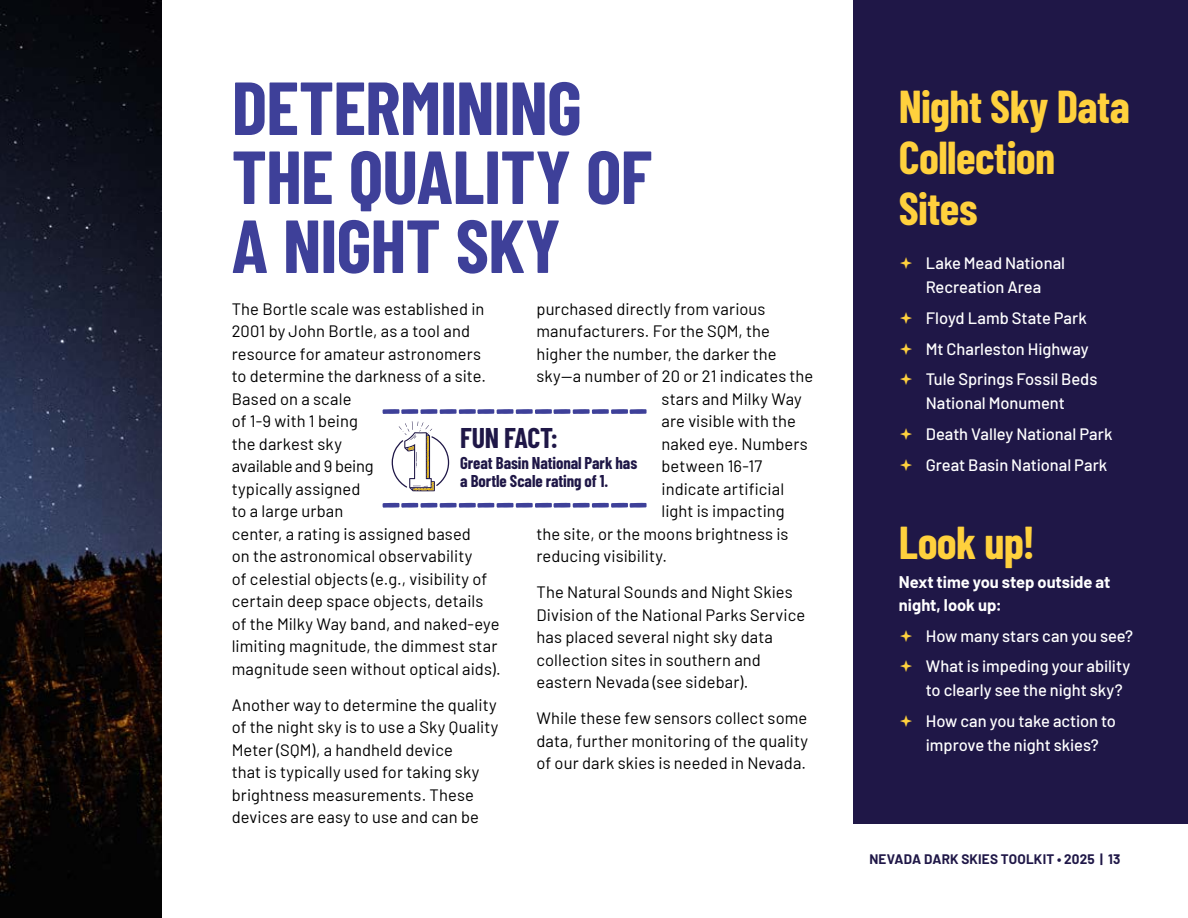
<style>
.page{position:relative;width:1188px;height:918px;background:#fff}
.page>*{position:absolute;margin:0;border:0;box-sizing:border-box;transform-origin:0 0}
.t1{font:700 75px/69px "Barlow Condensed";letter-spacing:-.015em;color:#3e4099}
.t2{font:700 45px/51px "Barlow Condensed";letter-spacing:-.015em;color:#ffd13d}
.t3{font:700 27.9px "Barlow Condensed";letter-spacing:-.015em;color:#1f1747}
.t4{font:700 16.65px/18.1px "Barlow Condensed";letter-spacing:-.005em;color:#1f1747}
.t5{font:16.5px/22.5px "Barlow";letter-spacing:.005em;color:#000}
.t6{font:500 16.5px/30.8px "Barlow";letter-spacing:-.005em;color:#fff}
.t7{font:700 16.5px/22.5px "Barlow";color:#fff}
.t8{font:700 13.5px "Barlow";letter-spacing:.015em;color:#1f1747}
</style>
<div class="page">
<img style="left:0;top:0;width:162px;height:918px">
<div style="left:853px;top:0;width:335px;height:824px;background:#1f1747"></div>
<svg style="left:392px;top:421px;width:57px;height:70px"></svg>
<svg style="left:383px;top:503px;width:264px;height:5px"></svg>
<svg style="left:383px;top:409px;width:264px;height:5px"></svg>
<h1 class="t1" style="left:232px;top:69px;width:422px">DETERMINING<br>THE QUALITY OF<br>A NIGHT SKY</h1>
<h2 class="t2" style="left:899px;top:79px;width:233px">Night Sky Data<br>Collection<br>Sites</h2>
<p class="t6" style="left:926px;top:250px;width:141px;line-height:24px">Lake Mead National<br>Recreation Area</p>
<p class="t6" style="left:926px;top:301px;width:173px">Floyd Lamb State Park<br>Mt Charleston Highway<br>Tule Springs Fossil Beds</p>
<p class="t6" style="left:926px;top:387px;width:188px">National Monument<br>Death Valley National Park<br>Great Basin National Park</p>
<p class="t5" style="left:232px;top:296px;width:270px">The Bortle scale was established in<br>2001 by John Bortle, as a tool and resource for amateur astronomers<br>to determine the darkness of a site.<br>Based on a scale<br>of 1-9 with 1 being<br>the darkest sky<br>available and 9 being<br>typically assigned<br>to a large urban<br>center, a rating is assigned based<br>on the astronomical observability<br>of celestial objects (e.g., visibility of certain deep space objects, details of the Milky Way band, and naked-eye limiting magnitude, the dimmest star magnitude seen without optical aids).</p>
<p class="t5" style="left:232px;top:692px;width:268px">Another way to determine the quality of the night sky is to use a Sky Quality Meter (SQM), a handheld device<br>that is typically used for taking sky brightness measurements. These devices are easy to use and can be</p>
<p class="t5" style="left:536px;top:296px;width:231px">purchased directly from various</p>
<p class="t5" style="left:536px;top:319px;width:235px">manufacturers. For the SQM, the</p>
<p class="t5" style="left:536px;top:341px;width:242px">higher the number, the darker the</p>
<p class="t5" style="left:536px;top:364px;width:278px">sky—a number of 20 or 21 indicates the</p>
<p class="t5" style="left:662px;top:386px;width:142px">stars and Milky Way</p>
<p class="t5" style="left:662px;top:409px;width:136px">are visible with the</p>
<p class="t5" style="left:662px;top:431px;width:148px">naked eye. Numbers</p>
<p class="t5" style="left:662px;top:454px;width:102px">between 16-17</p>
<p class="t5" style="left:662px;top:476px;width:124px">indicate artificial</p>
<p class="t5" style="left:662px;top:499px;width:125px">light is impacting</p>
<p class="t5" style="left:536px;top:521px;width:254px">the site, or the moons brightness is</p>
<p class="t5" style="left:536px;top:544px;width:132px">reducing visibility.</p>
<p class="t5" style="left:536px;top:580px;width:270px">The Natural Sounds and Night Skies Division of the National Parks Service has placed several night sky data collection sites in southern and eastern Nevada (see sidebar).</p>
<p class="t5" style="left:536px;top:706px;width:273px;text-align:justify">While these few sensors collect some data, further monitoring of the quality of our dark skies is needed in Nevada.</p>
<h3 class="t3" style="left:460px;top:418px;width:100px">FUN FACT:</h3>
<p class="t4" style="left:460px;top:453px;width:178px">Great Basin National Park has a Bortle Scale rating of 1.</p>
<h2 class="t2" style="left:899px;top:515px;width:138px">Look up!</h2>
<p class="t7" style="left:899px;top:570px;width:213px">Next time you step outside at night, look up:</p>
<p class="t6" style="left:926px;top:619px;width:209px">How many stars can you see?<br>What is impeding your ability</p>
<p class="t6" style="left:926px;top:674px;width:198px">to clearly see the night sky?<br>How can you take action to</p>
<p class="t6" style="left:926px;top:729px;width:175px">improve the night skies?</p>
<p class="t8" style="left:870px;top:849px;width:252px">NEVADA DARK SKIES TOOLKIT • 2025 | 13</p>
</div>
